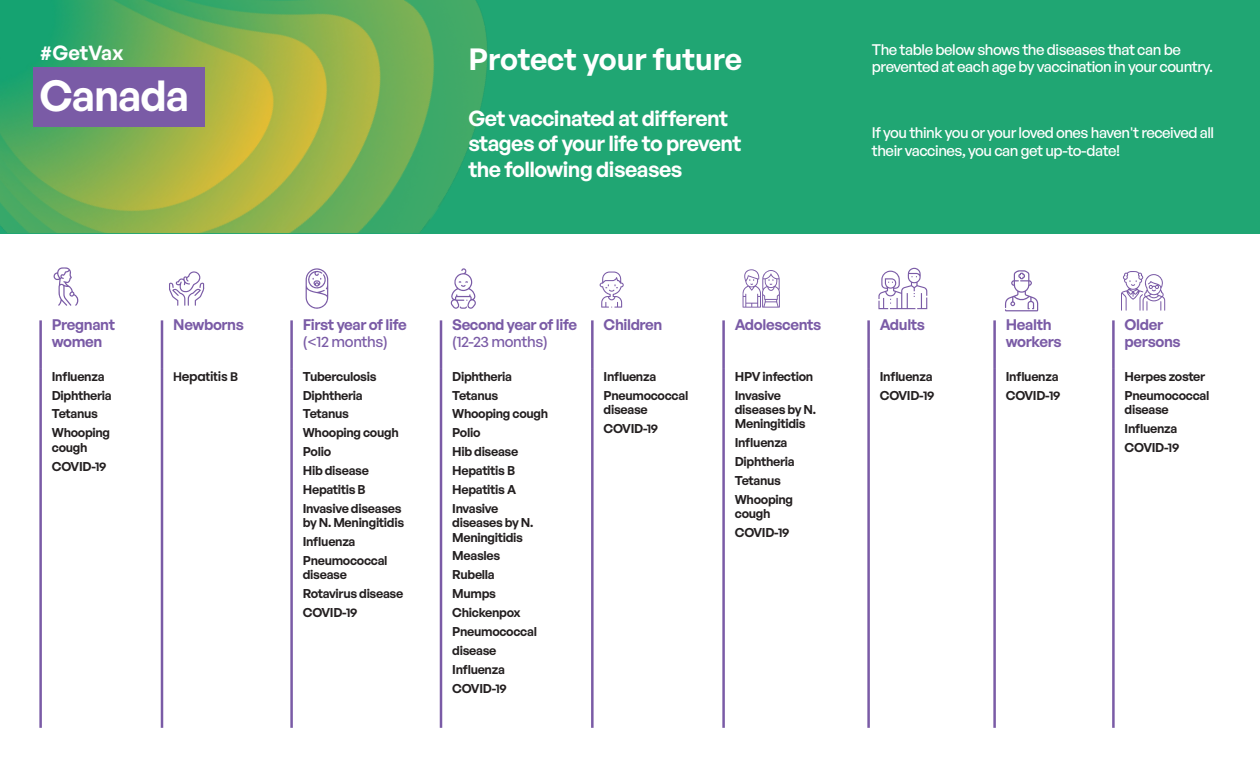
<style>
.page{position:relative;width:1260px;height:765px;background:#fff}
.page>*{position:absolute;margin:0;border:0;box-sizing:border-box;transform-origin:0 0}
.t1{font:600 42.5px "General Sans";letter-spacing:-.025em;color:#fff}
.t2{font:600 30px "General Sans";color:#fff}
.t3{font:600 21.25px/25.5px "General Sans";letter-spacing:-.025em;color:#fff}
.t4{font:600 20px "General Sans";color:#fff}
.body_text{font:500 15px/17.5px "General Sans";letter-spacing:-.03em;color:#fff}
.table_header{font:600 15px/16.2px "General Sans";letter-spacing:-.025em;color:#7a5ba6}
.table_header-2{font:500 15px "General Sans";letter-spacing:-.025em;color:#7a5ba6}
.list_of_diseases{font:600 12.5px/14.4px "General Sans";letter-spacing:-.025em;color:#231f20}
.list_of_diseases-2{font:600 12.5px "Poppins";letter-spacing:-.025em;color:#231f20}
</style>
<div class="page">
<div style="left:0;top:0;width:1260px;height:233px;background:#20a673"></div>
<img style="left:0;top:0;width:487px;height:233px">
<hr style="left:39px;top:320px;width:3px;height:48px;background:#7a5ba6">
<hr style="left:161px;top:320px;width:2px;height:48px;background:#7a5ba6">
<hr style="left:290px;top:320px;width:3px;height:48px;background:#7a5ba6">
<hr style="left:440px;top:320px;width:2px;height:48px;background:#7a5ba6">
<hr style="left:591px;top:320px;width:3px;height:48px;background:#7a5ba6">
<hr style="left:722px;top:320px;width:3px;height:48px;background:#7a5ba6">
<hr style="left:867px;top:320px;width:3px;height:48px;background:#7a5ba6">
<hr style="left:993px;top:320px;width:3px;height:48px;background:#7a5ba6">
<hr style="left:1112px;top:320px;width:3px;height:48px;background:#7a5ba6">
<hr style="left:39px;top:368px;width:3px;height:360px;background:#7a5ba6">
<hr style="left:161px;top:368px;width:2px;height:360px;background:#7a5ba6">
<hr style="left:290px;top:368px;width:3px;height:360px;background:#7a5ba6">
<hr style="left:440px;top:368px;width:2px;height:360px;background:#7a5ba6">
<hr style="left:591px;top:368px;width:3px;height:360px;background:#7a5ba6">
<hr style="left:722px;top:368px;width:3px;height:360px;background:#7a5ba6">
<hr style="left:867px;top:368px;width:3px;height:360px;background:#7a5ba6">
<hr style="left:993px;top:368px;width:3px;height:360px;background:#7a5ba6">
<hr style="left:1112px;top:368px;width:3px;height:360px;background:#7a5ba6">
<svg style="left:600px;top:272px;width:24px;height:36px"></svg>
<svg style="left:743px;top:269px;width:37px;height:39px"></svg>
<svg style="left:1005px;top:270px;width:33px;height:41px"></svg>
<svg style="left:1121px;top:271px;width:44px;height:40px"></svg>
<svg style="left:878px;top:268px;width:49px;height:41px"></svg>
<svg style="left:306px;top:268px;width:22px;height:41px"></svg>
<svg style="left:169px;top:271px;width:35px;height:35px"></svg>
<svg style="left:450px;top:268px;width:26px;height:41px"></svg>
<svg style="left:53px;top:267px;width:26px;height:39px"></svg>
<div style="left:33px;top:67px;width:171px;height:60px;background:#7a5ba6"></div>
<p class="t4" style="left:39px;top:40px;width:86px">#GetVax</p>
<p class="t1" style="left:39px;top:68px;width:151px">Canada</p>
<p class="t2" style="left:468px;top:40px;width:275px">Protect your future</p>
<p class="body_text" style="left:872px;top:40px;width:343px">The table below shows the diseases that can be prevented at each age by vaccination in your country.</p>
<p class="t3" style="left:468px;top:105px;width:275px">Get vaccinated at different stages of your life to prevent the following diseases</p>
<p class="body_text" style="left:872px;top:123px;width:344px">If you think you or your loved ones haven't received all their vaccines, you can get up-to-date!</p>
<p class="table_header" style="left:52px;top:316px;width:65px">Pregnant women</p>
<p class="table_header" style="left:173px;top:316px;width:72px">Newborns</p>
<p class="table_header" style="left:303px;top:316px;width:105px">First year of life</p>
<p class="table_header-2" style="left:303px;top:332px;width:86px">(&lt;12 months)</p>
<p class="list_of_diseases" style="left:52px;top:369px;width:54px">Influenza</p>
<p class="list_of_diseases" style="left:52px;top:388px;width:61px">Diphtheria</p>
<p class="list_of_diseases" style="left:52px;top:406px;width:48px">Tetanus</p>
<p class="list_of_diseases" style="left:52px;top:425px;width:60px">Whooping cough</p>
<p class="list_of_diseases" style="left:52px;top:459px;width:56px">COVID-19</p>
<p class="list_of_diseases-2" style="left:173px;top:370px;width:66px">Hepatitis B</p>
<p class="list_of_diseases" style="left:303px;top:369px;width:75px">Tuberculosis</p>
<p class="list_of_diseases" style="left:303px;top:388px;width:61px">Diphtheria</p>
<p class="list_of_diseases" style="left:303px;top:406px;width:48px">Tetanus</p>
<p class="list_of_diseases" style="left:303px;top:425px;width:97px">Whooping cough</p>
<p class="list_of_diseases" style="left:303px;top:444px;width:30px">Polio</p>
<p class="list_of_diseases" style="left:303px;top:463px;width:68px">Hib disease</p>
<p class="list_of_diseases" style="left:303px;top:482px;width:64px">Hepatitis B</p>
<p class="list_of_diseases" style="left:303px;top:501px;width:103px">Invasive diseases by N. Meningitidis</p>
<p class="list_of_diseases" style="left:303px;top:534px;width:54px">Influenza</p>
<p class="list_of_diseases" style="left:303px;top:553px;width:86px">Pneumococcal disease</p>
<p class="list_of_diseases" style="left:303px;top:586px;width:102px">Rotavirus disease</p>
<p class="list_of_diseases" style="left:303px;top:605px;width:56px">COVID-19</p>
<p class="table_header" style="left:452px;top:316px;width:126px">Second year of life</p>
<p class="table_header-2" style="left:452px;top:332px;width:97px">(12-23 months)</p>
<p class="list_of_diseases" style="left:452px;top:369px;width:61px">Diphtheria</p>
<p class="list_of_diseases" style="left:452px;top:388px;width:48px">Tetanus</p>
<p class="list_of_diseases" style="left:452px;top:406px;width:97px">Whooping cough</p>
<p class="list_of_diseases" style="left:452px;top:425px;width:30px">Polio</p>
<p class="list_of_diseases" style="left:452px;top:444px;width:68px">Hib disease</p>
<p class="list_of_diseases" style="left:452px;top:463px;width:64px">Hepatitis B</p>
<p class="list_of_diseases" style="left:452px;top:482px;width:65px">Hepatitis A</p>
<p class="list_of_diseases" style="left:452px;top:501px;width:83px">Invasive diseases by N.<br>Meningitidis</p>
<p class="list_of_diseases" style="left:452px;top:548px;width:50px">Measles</p>
<p class="list_of_diseases" style="left:452px;top:567px;width:44px">Rubella</p>
<p class="list_of_diseases" style="left:452px;top:586px;width:45px">Mumps</p>
<p class="list_of_diseases" style="left:452px;top:605px;width:70px">Chickenpox</p>
<p class="list_of_diseases" style="left:452px;top:624px;width:86px">Pneumococcal</p>
<p class="list_of_diseases" style="left:452px;top:643px;width:46px">disease</p>
<p class="list_of_diseases" style="left:452px;top:662px;width:54px">Influenza</p>
<p class="list_of_diseases" style="left:452px;top:681px;width:56px">COVID-19</p>
<p class="table_header" style="left:604px;top:316px;width:60px">Children</p>
<p class="table_header" style="left:735px;top:316px;width:88px">Adolescents</p>
<p class="table_header" style="left:880px;top:316px;width:47px">Adults</p>
<p class="table_header" style="left:1006px;top:316px;width:57px">Health workers</p>
<p class="table_header" style="left:1125px;top:316px;width:40px">Older</p>
<p class="table_header" style="left:1125px;top:333px;width:58px">persons</p>
<p class="list_of_diseases" style="left:604px;top:369px;width:54px">Influenza</p>
<p class="list_of_diseases" style="left:604px;top:388px;width:86px">Pneumococcal disease</p>
<p class="list_of_diseases" style="left:604px;top:421px;width:56px">COVID-19</p>
<p class="list_of_diseases" style="left:735px;top:369px;width:80px">HPV infection</p>
<p class="list_of_diseases" style="left:735px;top:388px;width:83px">Invasive diseases by N.<br>Meningitidis</p>
<p class="list_of_diseases" style="left:735px;top:435px;width:54px">Influenza</p>
<p class="list_of_diseases" style="left:735px;top:454px;width:61px">Diphtheria</p>
<p class="list_of_diseases" style="left:735px;top:473px;width:48px">Tetanus</p>
<p class="list_of_diseases" style="left:735px;top:492px;width:60px">Whooping cough</p>
<p class="list_of_diseases" style="left:735px;top:525px;width:56px">COVID-19</p>
<p class="list_of_diseases" style="left:880px;top:369px;width:54px">Influenza</p>
<p class="list_of_diseases" style="left:880px;top:388px;width:56px">COVID-19</p>
<p class="list_of_diseases" style="left:1006px;top:369px;width:54px">Influenza</p>
<p class="list_of_diseases" style="left:1006px;top:388px;width:56px">COVID-19</p>
<p class="list_of_diseases" style="left:1125px;top:369px;width:82px">Herpes zoster</p>
<p class="list_of_diseases" style="left:1125px;top:388px;width:86px">Pneumococcal disease</p>
<p class="list_of_diseases" style="left:1125px;top:421px;width:54px">Influenza</p>
<p class="list_of_diseases" style="left:1125px;top:440px;width:56px">COVID-19</p>
</div>
